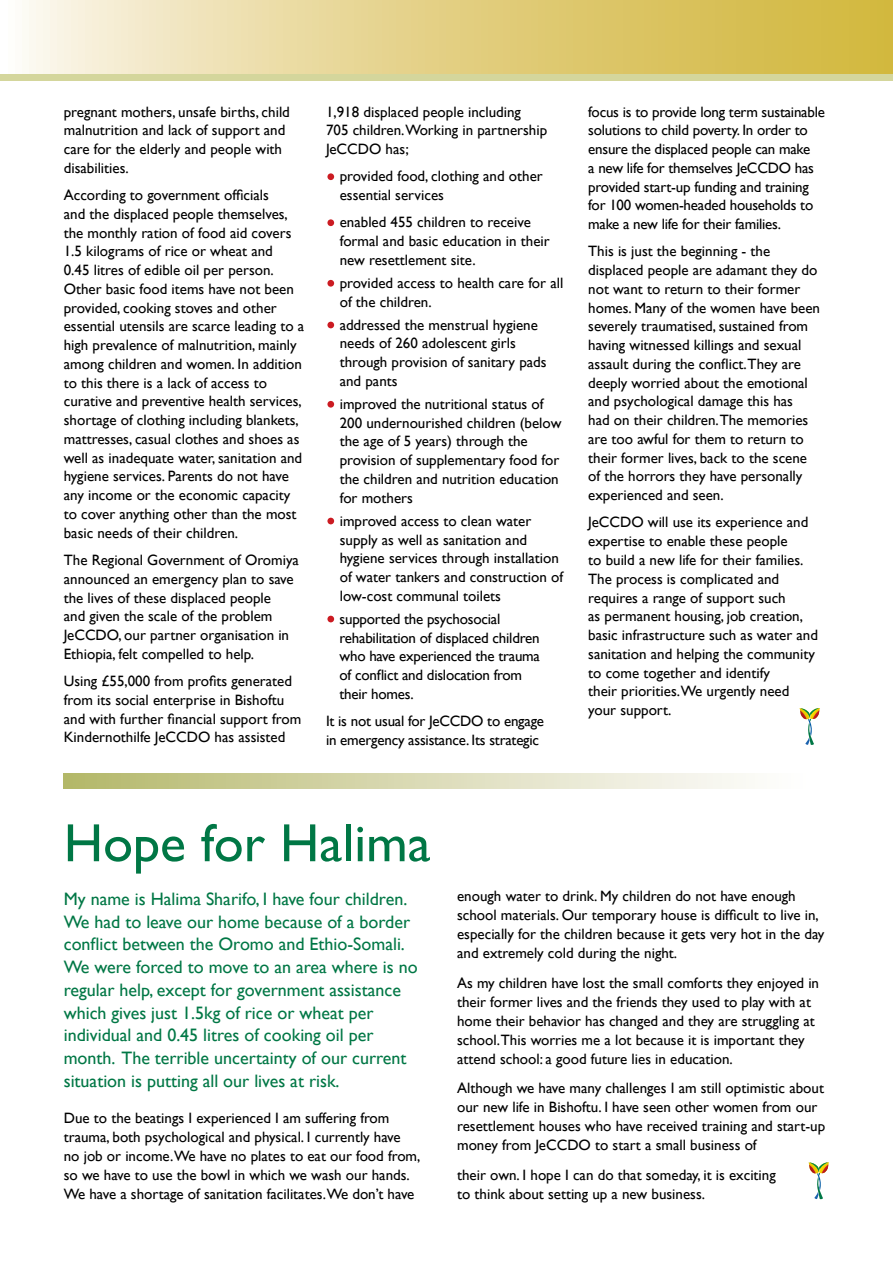
<style>
.page{position:relative;width:893px;height:1263px;background:#fff}
.page>*{position:absolute;margin:0;border:0;box-sizing:border-box;transform-origin:0 0}
.t1{font:54px "Gill Sans";color:#007745}
.t2{font:18px/22.8px "Gill Sans";color:#007745}
.t3{font:15px/18.8px "Gill Sans";color:#000}
.s1{font-size:27px;color:#fff}
</style>
<div class="page">
<svg style="left:799px;top:708px;width:21px;height:37px"></svg>
<svg style="left:808px;top:1162px;width:21px;height:37px"></svg>
<svg style="left:22px;top:0;width:871px;height:74px;background:#e3d188"></svg>
<div style="left:0;top:74px;width:893px;height:7px;background:#d4d69c"></div>
<svg style="left:64px;top:774px;width:685px;height:14px;background:#d8d9b2"></svg>
<p class="t3" style="left:64px;top:103px;width:228px">pregnant mothers, unsafe births, child malnutrition and lack of support and care for the elderly and people with disabilities.</p>
<p class="t3" style="left:64px;top:186px;width:242px">According to government officials<br>and the displaced people themselves, the monthly ration of food aid covers 1.5 kilograms of rice or wheat and<br>0.45 litres of edible oil per person.<br>Other basic food items have not been provided, cooking stoves and other essential utensils are scarce leading to a high prevalence of malnutrition, mainly among children and women. In addition to this there is a lack of access to curative and preventive health services, shortage of clothing including blankets, mattresses, casual clothes and shoes as well as inadequate water, sanitation and hygiene services. Parents do not have any income or the economic capacity to cover anything other than the most basic needs of their children.</p>
<p class="t3" style="left:64px;top:551px;width:237px">The Regional Government of Oromiya announced an emergency plan to save the lives of these displaced people<br>and given the scale of the problem JeCCDO, our partner organisation in Ethiopia, felt compelled to help.</p>
<p class="t3" style="left:64px;top:672px;width:239px">Using £55,000 from profits generated from its social enterprise in Bishoftu and with further financial support from Kindernothilfe JeCCDO has assisted</p>
<p class="t3" style="left:326px;top:103px;width:223px">1,918 displaced people including<br>705 children.Working in partnership<br>JeCCDO has;</p>
<p class="t3" style="left:340px;top:167px;width:205px;text-indent:-14px"><span class="s1">•</span> provided food, clothing and other essential services</p>
<p class="t3" style="left:340px;top:213px;width:212px;text-indent:-14px"><span class="s1">•</span> enabled 455 children to receive formal and basic education in their new resettlement site.</p>
<p class="t3" style="left:340px;top:274px;width:225px;text-indent:-14px"><span class="s1">•</span> provided access to health care for all of the children.</p>
<p class="t3" style="left:340px;top:316px;width:208px;text-indent:-14px"><span class="s1">•</span> addressed the menstrual hygiene needs of 260 adolescent girls through provision of sanitary pads and pants</p>
<p class="t3" style="left:340px;top:395px;width:223px;text-indent:-14px"><span class="s1">•</span> improved the nutritional status of<br>200 undernourished children (below the age of 5 years) through the provision of supplementary food for the children and nutrition education for mothers</p>
<p class="t3" style="left:340px;top:512px;width:225px;text-indent:-14px"><span class="s1">•</span> improved access to clean water supply as well as sanitation and hygiene services through installation of water tankers and construction of low-cost communal toilets</p>
<p class="t3" style="left:339px;top:610px;width:202px;text-indent:-14px"><span class="s1">•</span> supported the psychosocial rehabilitation of displaced children who have experienced the trauma of conflict and dislocation from their homes.</p>
<p class="t3" style="left:326px;top:712px;width:220px">It is not usual for JeCCDO to engage in emergency assistance. Its strategic</p>
<p class="t3" style="left:588px;top:103px;width:238px">focus is to provide long term sustainable solutions to child poverty. In order to ensure the displaced people can make<br>a new life for themselves JeCCDO has provided start-up funding and training for 100 women-headed households to make a new life for their families.</p>
<p class="t3" style="left:588px;top:242px;width:233px">This is just the beginning - the displaced people are adamant they do not want to return to their former homes. Many of the women have been severely traumatised, sustained from having witnessed killings and sexual assault during the conflict.They are deeply worried about the emotional and psychological damage this has<br>had on their children.The memories are too awful for them to return to their former lives, back to the scene of the horrors they have personally experienced and seen.</p>
<p class="t3" style="left:588px;top:513px;width:231px">JeCCDO will use its experience and expertise to enable these people<br>to build a new life for their families.<br>The process is complicated and requires a range of support such<br>as permanent housing, job creation, basic infrastructure such as water and sanitation and helping the community to come together and identify<br>their priorities.We urgently need your support.</p>
<h1 class="t1" style="left:64px;top:812px;width:368px">Hope for Halima</h1>
<p class="t2" style="left:64px;top:888px;width:355px">My name is Halima Sharifo, I have four children.<br>We had to leave our home because of a border conflict between the Oromo and Ethio-Somali.<br>We were forced to move to an area where is no regular help, except for government assistance which gives just 1.5kg of rice or wheat per individual and 0.45 litres of cooking oil per month. The terrible uncertainty of our current situation is putting all our lives at risk.</p>
<p class="t3" style="left:64px;top:1108px;width:358px">Due to the beatings I experienced I am suffering from trauma, both psychological and physical. I currently have<br>no job or income.We have no plates to eat our food from, so we have to use the bowl in which we wash our hands.<br>We have a shortage of sanitation facilitates.We don’t have</p>
<p class="t3" style="left:457px;top:887px;width:369px">enough water to drink. My children do not have enough school materials. Our temporary house is difficult to live in, especially for the children because it gets very hot in the day and extremely cold during the night.</p>
<p class="t3" style="left:457px;top:973px;width:363px">As my children have lost the small comforts they enjoyed in their former lives and the friends they used to play with at home their behavior has changed and they are struggling at school.This worries me a lot because it is important they attend school: a good future lies in education.</p>
<p class="t3" style="left:457px;top:1079px;width:370px">Although we have many challenges I am still optimistic about our new life in Bishoftu. I have seen other women from our resettlement houses who have received training and start-up money from JeCCDO to start a small business of</p>
<p class="t3" style="left:457px;top:1165px;width:320px">their own. I hope I can do that someday, it is exciting to think about setting up a new business.</p>
</div>
